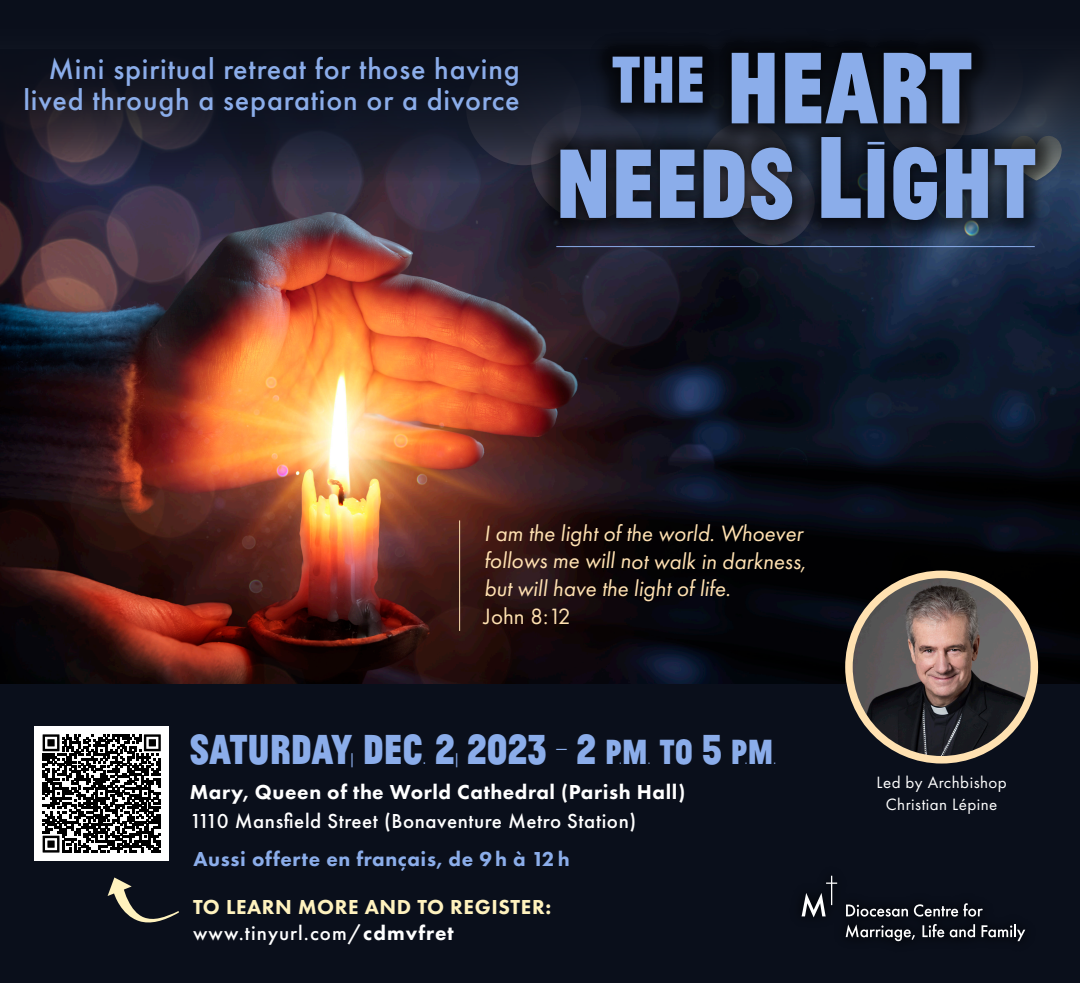
<style>
.page{position:relative;width:1080px;height:983px;background:#fff}
.page>*{position:absolute;margin:0;border:0;box-sizing:border-box;transform-origin:0 0}
.t1{font:100 106.4px "Jean Luc";color:#8badea}
.t2{font:100 103px "Jean Luc";color:#8badea}
.t3{font:100 43.9px "Jean Luc";color:#8badea}
.t4{font:500 30.1px/31.2px "Futura PT";letter-spacing:.03em;color:#8badea;text-align:right}
.t5{font:italic 23px/27.6px "Futura PT";color:#ffe1b1}
.t6{font:23px "Futura PT";color:#ffe1b1}
.t7{font:800 21px/26px "Futura PT";letter-spacing:.03em;color:#fff2be}
.t8{font:500 21px "Futura PT";letter-spacing:.03em;color:#fff}
.t9{font:800 21px "Futura PT";letter-spacing:.03em;color:#fff}
.t10{font:800 21px "Futura PT";letter-spacing:.03em;color:#8badea}
.t11{font:17px/22px "Futura PT";letter-spacing:.03em;color:#fff;text-align:center}
.s1{font-size:122px}
.s2{font-size:104px}
.s3{font-size:36.6px}
.s4{font-weight:500;color:#fff}
.s5{color:#fff}
</style>
<div class="page">
<div style="left:0;top:648px;width:1080px;height:335px;background:#0a0f1b"></div>
<img style="left:0;top:182px;width:1080px;height:501px">
<svg style="left:846px;top:905px;width:62px;height:12px"></svg>
<svg style="left:914px;top:903px;width:69px;height:14px"></svg>
<svg style="left:846px;top:924px;width:69px;height:17px"></svg>
<svg style="left:922px;top:924px;width:22px;height:13px"></svg>
<svg style="left:950px;top:924px;width:25px;height:13px"></svg>
<svg style="left:982px;top:924px;width:43px;height:17px"></svg>
<svg style="left:802px;top:876px;width:35px;height:41px"></svg>
<div style="left:845px;top:571px;width:193px;height:193px;background:#ffe1b1;border-radius:50%"></div>
<img style="left:853px;top:578px;width:178px;height:178px;border-radius:89px">
<hr style="left:459px;top:520px;width:1px;height:111px;background:#ffe1b1">
<svg style="left:108px;top:877px;width:71px;height:46px"></svg>
<svg style="left:0;top:0;width:1080px;height:182px;background:#161827"></svg>
<img style="left:531px;top:0;width:533px;height:256px">
<img style="left:540px;top:0;width:512px;height:256px">
<div style="left:35px;top:726px;width:134px;height:134px;background:#fff"></div>
<svg style="left:43px;top:734px;width:118px;height:119px"></svg>
<h3 class="t4" style="left:23px;top:53px;width:498px">Mini spiritual retreat for those having lived through a separation or a divorce</h3>
<h1 class="t1" style="left:612px;top:16px;width:363px"><sup>THE</sup> HEART</h1>
<h2 class="t2" style="left:555px;top:114px;width:483px">NEEDS <span class="s1">L</span><span class="s2">IGHT</span></h2>
<p class="t5" style="left:484px;top:519px;width:323px">I am the light of the world. Whoever follows me will not walk in darkness, but will have the light of life.</p>
<p class="t6" style="left:484px;top:602px;width:89px">John 8:12</p>
<h3 class="t3" style="left:189px;top:719px;width:589px">SATURDAY, DEC. 2, 2023 - 2 <span class="s3">P.M. TO</span> 5 <span class="s3">P.M.</span></h3>
<p class="t9" style="left:190px;top:779px;width:497px">Mary, Queen of the World Cathedral (Parish Hall)</p>
<p class="t8" style="left:190px;top:809px;width:448px">1110 Mansfield Street (Bonaventure Metro Station)</p>
<p class="t10" style="left:193px;top:846px;width:378px">Aussi offerte en français, de 9 h à 12 h</p>
<p class="t7" style="left:193px;top:894px;width:360px">TO LEARN MORE AND TO REGISTER: <span class="s4">www.tinyurl.com/</span><span class="s5">cdmvfret</span></p>
<p class="t11" style="left:877px;top:771px;width:132px">Led by Archbishop<br>Christian Lépine</p>
</div>
